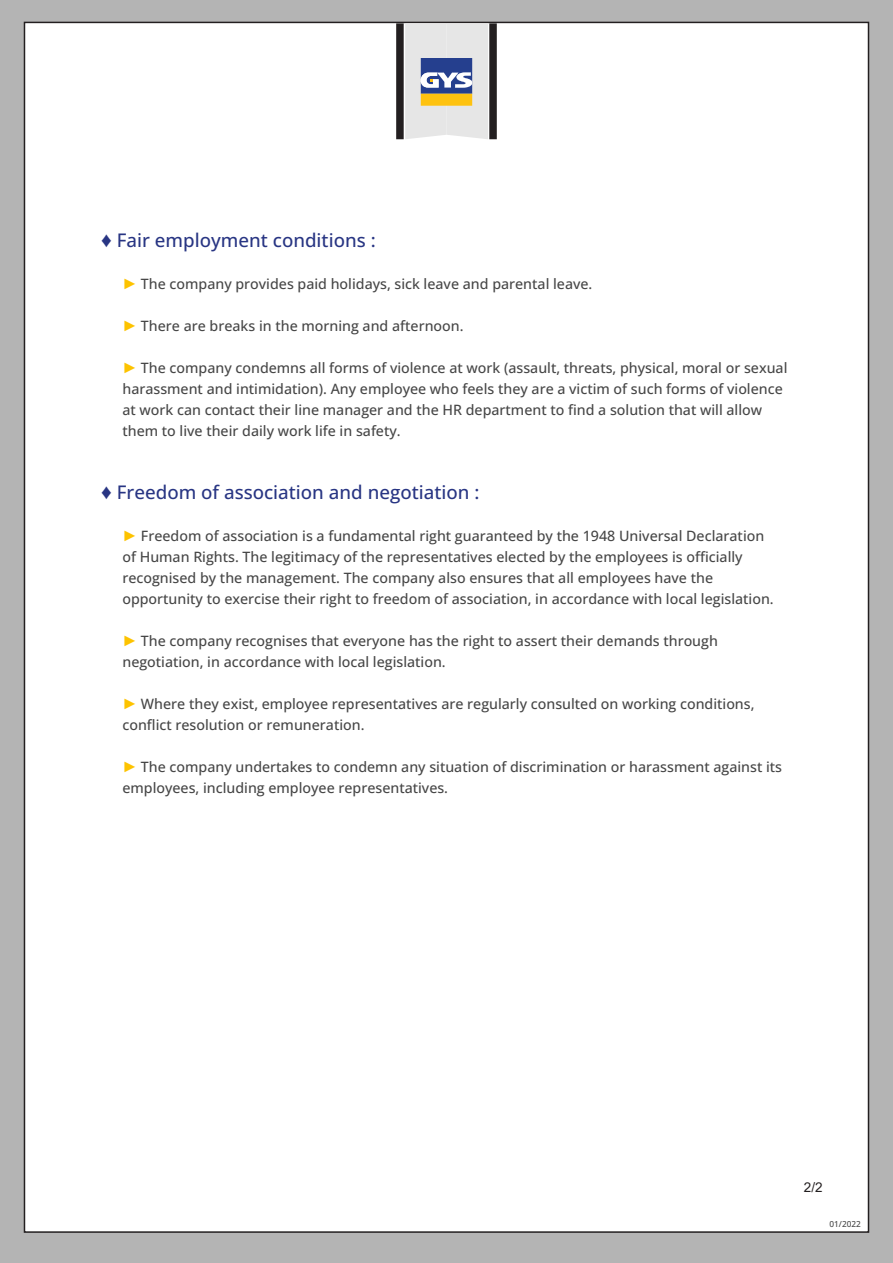
<style>
.page{position:relative;width:893px;height:1263px;background:#b4b4b4}
.page>*{position:absolute;margin:0;border:0;box-sizing:border-box;transform-origin:0 0}
.intitulé{font:500 18.75px "Open Sans";color:#283583}
.intitulé-2{font:500 14.25px/21px "Open Sans";color:#464646}
.intitulé-3{font:13.5px "Arial";color:#231f20}
.intitulé-4{font:500 8.25px "Open Sans";color:#464646}
.s1{font-family:"Arial";font-weight:400;font-size:21px}
.s2{font-family:"Arial";font-weight:400;font-size:15px;color:#fdc300}
</style>
<div class="page">
<div style="left:24px;top:22px;width:844px;height:1210px;background:#fff"></div>
<div style="left:489px;top:23px;width:8px;height:116px;background:#231f20"></div>
<div style="left:396px;top:23px;width:8px;height:116px;background:#231f20"></div>
<svg style="left:405px;top:23px;width:83px;height:116px;background:#cececd"></svg>
<p class="intitulé" style="left:101px;top:228px;width:276px"><span class="s1">♦</span> Fair employment conditions :</p>
<p class="intitulé-2" style="left:122px;top:273px;width:472px"><span class="s2">►</span> The company provides paid holidays, sick leave and parental leave.</p>
<p class="intitulé-2" style="left:122px;top:315px;width:343px"><span class="s2">►</span> There are breaks in the morning and afternoon.</p>
<p class="intitulé-2" style="left:122px;top:357px;width:667px"><span class="s2">►</span> The company condemns all forms of violence at work (assault, threats, physical, moral or sexual harassment and intimidation). Any employee who feels they are a victim of such forms of violence at work can contact their line manager and the HR department to find a solution that will allow them to live their daily work life in safety.</p>
<p class="intitulé" style="left:101px;top:480px;width:380px"><span class="s1">♦</span> Freedom of association and negotiation :</p>
<p class="intitulé-2" style="left:122px;top:525px;width:653px"><span class="s2">►</span> Freedom of association is a fundamental right guaranteed by the 1948 Universal Declaration of Human Rights. The legitimacy of the representatives elected by the employees is officially recognised by the management. The company also ensures that all employees have the opportunity to exercise their right to freedom of association, in accordance with local legislation.</p>
<p class="intitulé-2" style="left:122px;top:630px;width:597px"><span class="s2">►</span> The company recognises that everyone has the right to assert their demands through negotiation, in accordance with local legislation.</p>
<p class="intitulé-2" style="left:122px;top:693px;width:634px"><span class="s2">►</span> Where they exist, employee representatives are regularly consulted on working conditions, conflict resolution or remuneration.</p>
<p class="intitulé-2" style="left:122px;top:756px;width:661px"><span class="s2">►</span> The company undertakes to condemn any situation of discrimination or harassment against its employees, including employee representatives.</p>
<p class="intitulé-3" style="left:804px;top:1178px;width:20px">2/2</p>
<p class="intitulé-4" style="left:829px;top:1218px;width:33px">01/2022</p>
</div>
